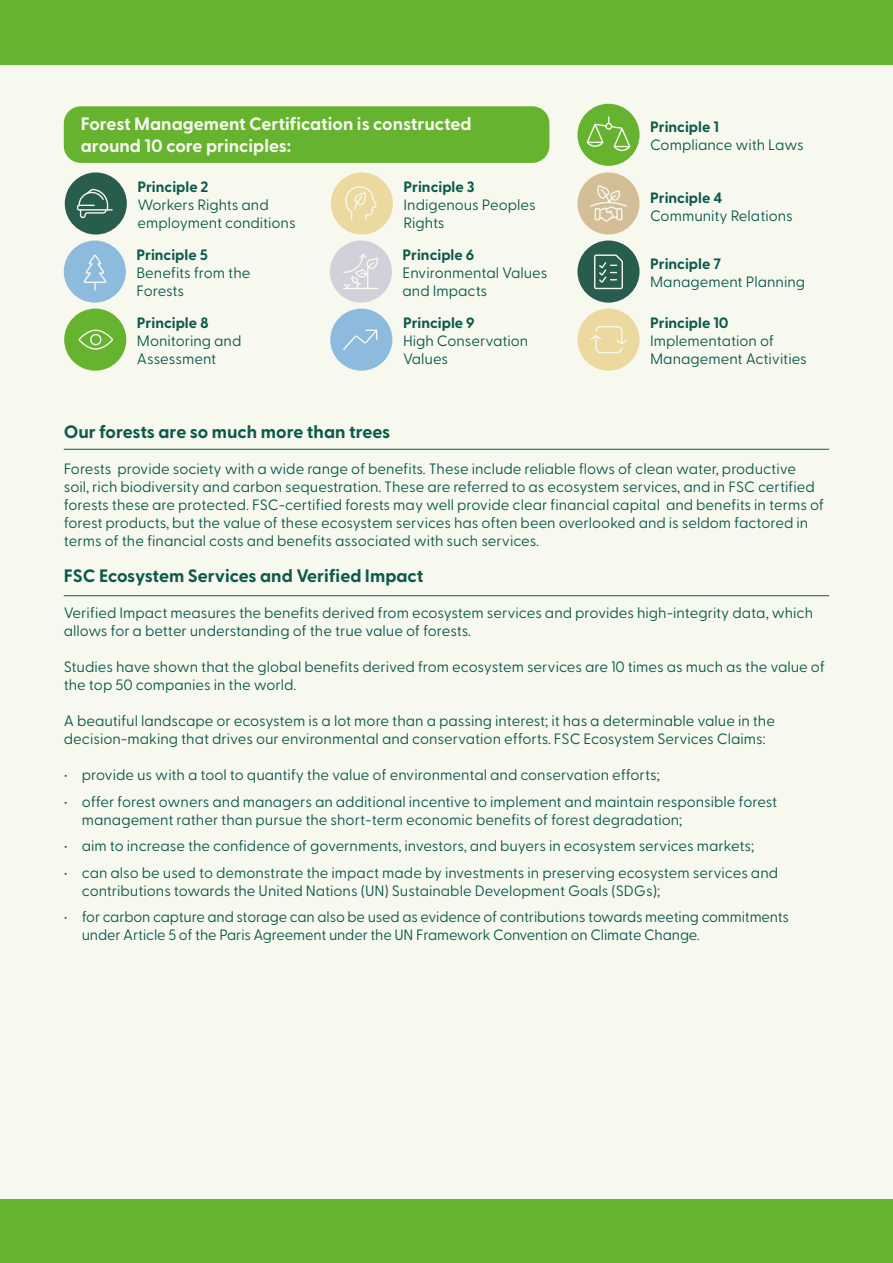
<style>
.page{position:relative;width:893px;height:1263px;background:#f7f9ee}
.page>*{position:absolute;margin:0;border:0;box-sizing:border-box;transform-origin:0 0}
.t1{font:700 18px "Greycliff CF";color:#0d5a4d}
.t2{font:700 18px/21.6px "Greycliff CF";color:#f7f9ee}
.t3{font:15px/18px "Greycliff CF";color:#0d5a4d}
.t4{font:700 15px "Greycliff CF";color:#0d5a4d}
</style>
<div class="page">
<div style="left:64px;top:106px;width:485px;height:57px;background:#65b32e;border-radius:17px"></div>
<div style="left:0;top:0;width:893px;height:64px;background:#65b32e"></div>
<div style="left:0;top:1199px;width:893px;height:64px;background:#65b32e"></div>
<div style="left:577px;top:104px;width:62px;height:62px;background:#65b32e;border-radius:50%"></div>
<svg style="left:587px;top:116px;width:43px;height:35px"></svg>
<div style="left:577px;top:172px;width:62px;height:63px;background:#d4be97;border-radius:50%"></div>
<div style="left:577px;top:240px;width:62px;height:63px;background:#285c4d;border-radius:50%"></div>
<div style="left:577px;top:309px;width:62px;height:62px;background:#ebd99f;border-radius:50%"></div>
<div style="left:65px;top:172px;width:62px;height:63px;background:#285c4d;border-radius:50%"></div>
<div style="left:64px;top:240px;width:62px;height:63px;background:#8cbbdd;border-radius:50%"></div>
<div style="left:64px;top:309px;width:62px;height:62px;background:#65b32e;border-radius:50%"></div>
<div style="left:331px;top:172px;width:62px;height:63px;background:#ebd99f;border-radius:50%"></div>
<div style="left:330px;top:240px;width:62px;height:63px;background:#d0d1db;border-radius:50%"></div>
<div style="left:330px;top:309px;width:62px;height:62px;background:#8cbbdd;border-radius:50%"></div>
<svg style="left:77px;top:189px;width:36px;height:29px"></svg>
<svg style="left:345px;top:186px;width:32px;height:35px"></svg>
<svg style="left:590px;top:185px;width:37px;height:37px"></svg>
<svg style="left:83px;top:255px;width:24px;height:36px"></svg>
<svg style="left:343px;top:254px;width:35px;height:35px"></svg>
<svg style="left:594px;top:254px;width:29px;height:35px"></svg>
<svg style="left:78px;top:330px;width:35px;height:20px"></svg>
<svg style="left:343px;top:329px;width:34px;height:21px"></svg>
<svg style="left:591px;top:326px;width:36px;height:27px"></svg>
<hr style="left:64px;top:449px;width:765px;height:1px;background:#0d5a4d">
<hr style="left:64px;top:595px;width:765px;height:1px;background:#0d5a4d">
<p class="t2" style="left:81px;top:112px;width:392px">Forest Management Certification is constructed around 10 core principles:</p>
<p class="t4" style="left:137px;top:175px;width:73px">Principle 2</p>
<p class="t3" style="left:137px;top:194px;width:160px">Workers Rights and employment conditions</p>
<p class="t4" style="left:136px;top:243px;width:73px">Principle 5</p>
<p class="t3" style="left:136px;top:262px;width:115px">Benefits from the<br>Forests</p>
<p class="t4" style="left:137px;top:311px;width:73px">Principle 8</p>
<p class="t3" style="left:137px;top:330px;width:106px">Monitoring and<br>Assessment</p>
<p class="t4" style="left:404px;top:175px;width:72px">Principle 3</p>
<p class="t3" style="left:404px;top:194px;width:134px">Indigenous Peoples<br>Rights</p>
<p class="t4" style="left:403px;top:243px;width:73px">Principle 6</p>
<p class="t3" style="left:403px;top:262px;width:146px">Environmental Values and Impacts</p>
<p class="t4" style="left:403px;top:311px;width:73px">Principle 9</p>
<p class="t3" style="left:403px;top:330px;width:127px">High Conservation<br>Values</p>
<p class="t4" style="left:650px;top:115px;width:70px">Principle 1</p>
<p class="t3" style="left:650px;top:134px;width:155px">Compliance with Laws</p>
<p class="t4" style="left:650px;top:186px;width:74px">Principle 4</p>
<p class="t3" style="left:650px;top:205px;width:144px">Community Relations</p>
<p class="t4" style="left:650px;top:252px;width:73px">Principle 7</p>
<p class="t3" style="left:650px;top:271px;width:156px">Management Planning</p>
<p class="t4" style="left:650px;top:311px;width:80px">Principle 10</p>
<p class="t3" style="left:650px;top:330px;width:158px">Implementation of<br>Management Activities</p>
<p class="t1" style="left:64px;top:418px;width:328px">Our forests are so much more than trees</p>
<p class="t3" style="left:64px;top:459px;width:762px">Forests provide society with a wide range of benefits. These include reliable flows of clean water, productive soil, rich biodiversity and carbon sequestration. These are referred to as ecosystem services, and in FSC certified forests these are protected. FSC-certified forests may well provide clear financial capital and benefits in terms of forest products, but the value of these ecosystem services has often been overlooked and is seldom factored in terms of the financial costs and benefits associated with such services.</p>
<p class="t1" style="left:64px;top:562px;width:361px">FSC Ecosystem Services and Verified Impact</p>
<p class="t3" style="left:64px;top:603px;width:751px">Verified Impact measures the benefits derived from ecosystem services and provides high-integrity data, which allows for a better understanding of the true value of forests.</p>
<p class="t3" style="left:64px;top:657px;width:763px">Studies have shown that the global benefits derived from ecosystem services are 10 times as much as the value of the top 50 companies in the world.</p>
<p class="t3" style="left:64px;top:711px;width:713px">A beautiful landscape or ecosystem is a lot more than a passing interest; it has a determinable value in the decision-making that drives our environmental and conservation efforts. FSC Ecosystem Services Claims:</p>
<p class="t3" style="left:64px;top:765px;width:598px">• provide us with a tool to quantify the value of environmental and conservation efforts;</p>
<p class="t3" style="left:82px;top:791px;width:697px;text-indent:-18px">• offer forest owners and managers an additional incentive to implement and maintain responsible forest management rather than pursue the short-term economic benefits of forest degradation;</p>
<p class="t3" style="left:64px;top:836px;width:692px">• aim to increase the confidence of governments, investors, and buyers in ecosystem services markets;</p>
<p class="t3" style="left:82px;top:862px;width:698px;text-indent:-18px">• can also be used to demonstrate the impact made by investments in preserving ecosystem services and contributions towards the United Nations (UN) Sustainable Development Goals (SDGs);</p>
<p class="t3" style="left:82px;top:907px;width:709px;text-indent:-18px">• for carbon capture and storage can also be used as evidence of contributions towards meeting commitments under Article 5 of the Paris Agreement under the UN Framework Convention on Climate Change.</p>
</div>
